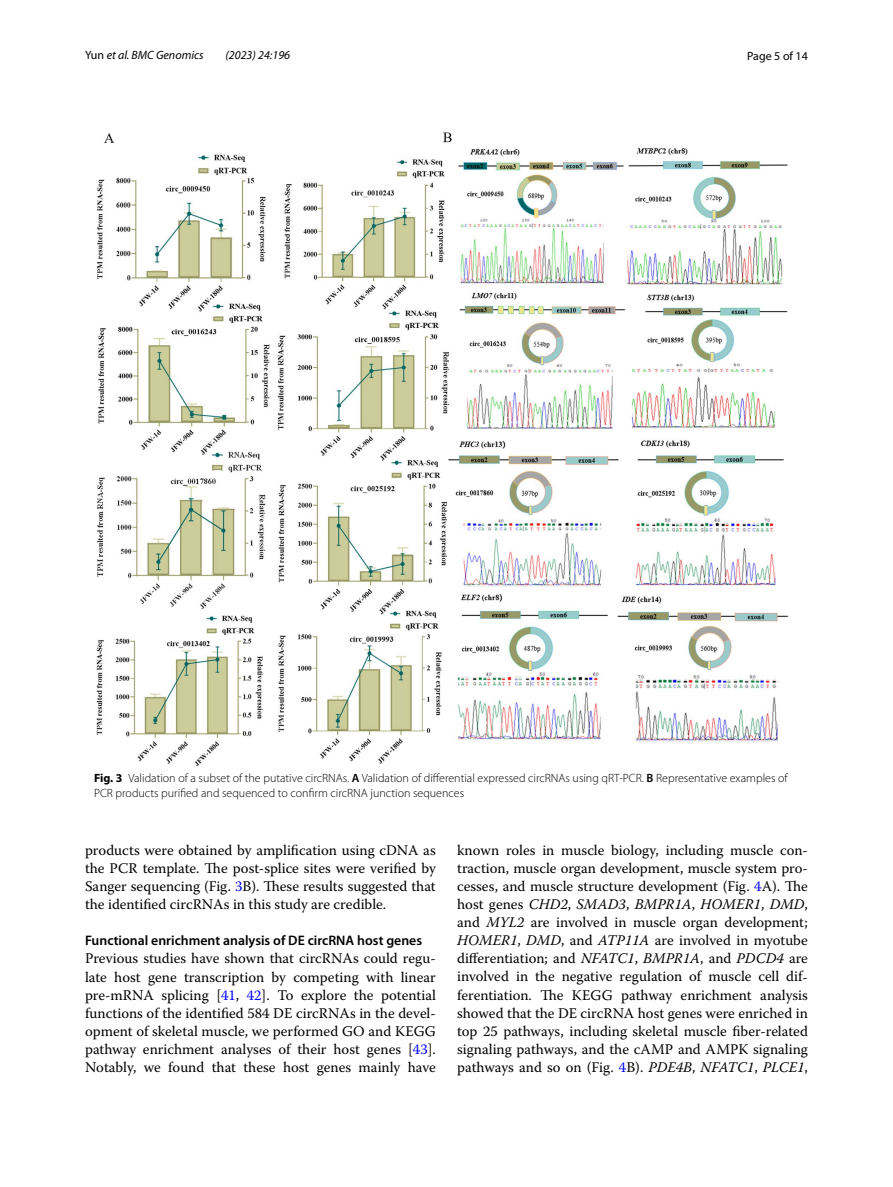
<style>
.page{position:relative;width:893px;height:1187px;background:#fff}
.page>*{position:absolute;margin:0;border:0;box-sizing:border-box;transform-origin:0 0}
.t1{font:14.7px/18px "Warnock Pro";color:#000;text-align:justify}
.t2{font:600 13.8px "Myriad Pro";color:#000}
.t3{font:300 12px/15px "Myriad Pro";color:#000}
.t4{font:italic 12px "Myriad Pro";color:#000}
.t5{font:12px "Myriad Pro";color:#000}
.s1{font-style:normal}
.s2{font-weight:700}
.s3{font-weight:600}
.s4{color:#00f}
.s5{font-style:italic}
</style>
<div class="page">
<img style="left:96px;top:133px;width:692px;height:633px">
<p class="t4" style="left:85px;top:48px;width:120px"><span class="s1">Yun</span> et al. BMC Genomics</p>
<p class="t4" style="left:226px;top:48px;width:66px">(2023) 24:196</p>
<p class="t5" style="left:747px;top:48px;width:62px">Page 5 of 14</p>
<p class="t3" style="left:94px;top:770px;width:695px"><span class="s2">Fig. 3</span> Validation of a subset of the putative circRNAs. <span class="s3">A</span> Validation of differential expressed circRNAs using qRT-PCR. <span class="s3">B</span> Representative examples of<br>PCR products purified and sequenced to confirm circRNA junction sequences</p>
<p class="t1" style="left:85px;top:841px;width:352px">products were obtained by amplification using cDNA as the PCR template. The post-splice sites were verified by Sanger sequencing (Fig. <span class="s4">3</span>B). These results suggested that the identified circRNAs in this study are credible.</p>
<p class="t2" style="left:85px;top:932px;width:339px">Functional enrichment analysis of DE circRNA host genes</p>
<p class="t1" style="left:85px;top:949px;width:352px">Previous studies have shown that circRNAs could regu&shy;late host gene transcription by competing with linear pre-mRNA splicing [<span class="s4">41</span>, <span class="s4">42</span>]. To explore the potential functions of the identified 584 DE circRNAs in the devel&shy;opment of skeletal muscle, we performed GO and KEGG pathway enrichment analyses of their host genes [<span class="s4">43</span>].<br>Notably, we found that these host genes mainly have</p>
<p class="t1" style="left:457px;top:841px;width:352px">known roles in muscle biology, including muscle con&shy;traction, muscle organ development, muscle system pro&shy;cesses, and muscle structure development (Fig. <span class="s4">4</span>A). The host genes <span class="s5">CHD2</span>, <span class="s5">SMAD3</span>, <span class="s5">BMPR1A</span>, <span class="s5">HOMER1</span>, <span class="s5">DMD</span>, and <span class="s5">MYL2</span> are involved in muscle organ development; <span class="s5">HOMER1</span>, <span class="s5">DMD</span>, and <span class="s5">ATP11A</span> are involved in myotube differentiation; and <span class="s5">NFATC1</span>, <span class="s5">BMPR1A</span>, and <span class="s5">PDCD4</span> are involved in the negative regulation of muscle cell dif&shy;ferentiation. The KEGG pathway enrichment analysis showed that the DE circRNA host genes were enriched in top 25 pathways, including skeletal muscle fiber-related signaling pathways, and the cAMP and AMPK signaling pathways and so on (Fig. <span class="s4">4</span>B). <span class="s5">PDE4B</span>, <span class="s5">NFATC1</span>, <span class="s5">PLCE1</span>,</p>
</div>
